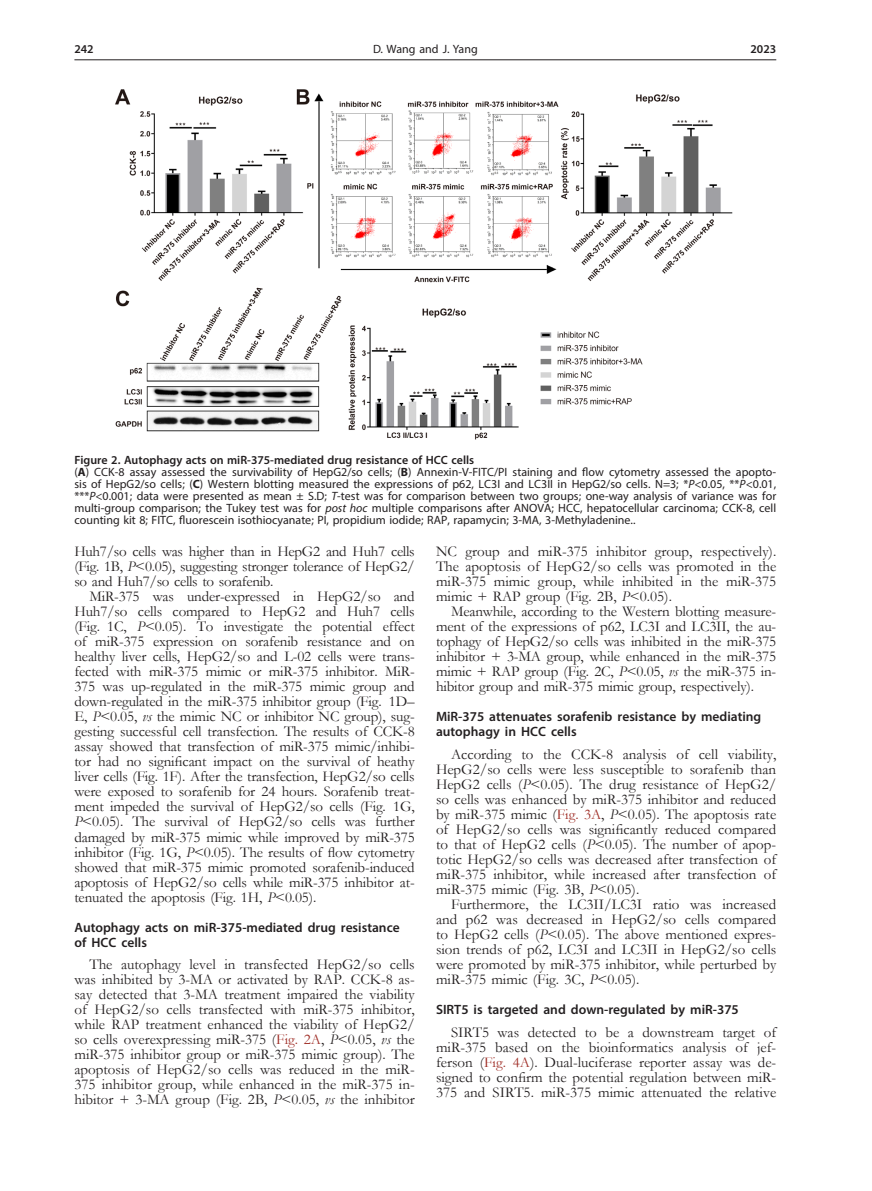
<style>
.page{position:relative;width:872px;height:1191px;background:#fff}
.page>*{position:absolute;margin:0;border:0;box-sizing:border-box;transform-origin:0 0}
.Body_tekst{font:15px/15px "Garamond";color:#231f20;text-align:justify}
.Tytul_2{font:600 13.5px/15px "Myriad Pro";color:#231f20}
.Figure_1{font:12px/12px "Myriad Pro";color:#231f20;text-align:justify}
.Figure{font:600 12px "Myriad Pro";color:#231f20}
.s1{font-weight:700}
.s2{font-style:italic}
.s3{color:#9f2d26}
</style>
<div class="page">
<hr style="left:74px;top:59px;width:702px;height:1px;background:#231f20">
<img style="left:115px;top:89px;width:618px;height:351px">
<p class="Figure" style="left:74px;top:42px;width:21px">242</p>
<p class="Figure_1" style="left:373px;top:43px;width:106px">D. Wang and J. Yang</p>
<p class="Figure" style="left:750px;top:42px;width:27px">2023</p>
<p class="Figure" style="left:74px;top:452px;width:401px">Figure 2. Autophagy acts on miR-375-mediated drug resistance of HCC cells</p>
<p class="Figure_1" style="left:74px;top:466px;width:703px">(<span class="s1">A</span>) CCK-8 assay assessed the survivability of HepG2/so cells; (<span class="s1">B</span>) Annexin-V-FITC/PI staining and flow cytometry assessed the apopto&shy;sis of HepG2/so cells; (<span class="s1">C</span>) Western blotting measured the expressions of p62, LC3I and LC3II in HepG2/so cells. N=3; *<span class="s2">P</span>&lt;0.05, **<span class="s2">P</span>&lt;0.01, ***<span class="s2">P</span>&lt;0.001; data were presented as mean ± S.D; <span class="s2">T</span>-test was for comparison between two groups; one-way analysis of variance was for multi-group comparison; the Tukey test was for <span class="s2">post hoc</span> multiple comparisons after ANOVA; HCC, hepatocellular carcinoma; CCK-8, cell counting kit 8; FITC, fluorescein isothiocyanate; PI, propidium iodide; RAP, rapamycin; 3-MA, 3-Methyladenine..</p>
<p class="Body_tekst" style="left:74px;top:544px;width:342px">Huh7/so cells was higher than in HepG2 and Huh7 cells (Fig. 1B, <span class="s2">P</span>&lt;0.05), suggesting stronger tolerance of HepG2/ so and Huh7/so cells to sorafenib.</p>
<p class="Body_tekst" style="left:74px;top:589px;width:342px;text-indent:15px">MiR-375 was under-expressed in HepG2/so and Huh7/so cells compared to HepG2 and Huh7 cells (Fig. 1C, <span class="s2">P</span>&lt;0.05). To investigate the potential effect of miR-375 expression on sorafenib resistance and on healthy liver cells, HepG2/so and L-02 cells were trans&shy;fected with miR-375 mimic or miR-375 inhibitor. MiR-375 was up-regulated in the miR-375 mimic group and down-regulated in the miR-375 inhibitor group (Fig. 1D– E, <span class="s2">P</span>&lt;0.05, <span class="s2">vs</span> the mimic NC or inhibitor NC group), sug&shy;gesting successful cell transfection. The results of CCK-8 assay showed that transfection of miR-375 mimic/inhibi&shy;tor had no significant impact on the survival of heathy liver cells (Fig. 1F). After the transfection, HepG2/so cells were exposed to sorafenib for 24 hours. Sorafenib treat&shy;ment impeded the survival of HepG2/so cells (Fig. 1G, <span class="s2">P</span>&lt;0.05). The survival of HepG2/so cells was further damaged by miR-375 mimic while improved by miR-375 inhibitor (Fig. 1G, <span class="s2">P</span>&lt;0.05). The results of flow cytometry showed that miR-375 mimic promoted sorafenib-induced apoptosis of HepG2/so cells while miR-375 inhibitor at&shy;tenuated the apoptosis (Fig. 1H, <span class="s2">P</span>&lt;0.05).</p>
<p class="Tytul_2" style="left:74px;top:919px;width:327px">Autophagy acts on miR-375-mediated drug resistance of HCC cells</p>
<p class="Body_tekst" style="left:74px;top:956px;width:342px;text-indent:15px">The autophagy level in transfected HepG2/so cells was inhibited by 3-MA or activated by RAP. CCK-8 as&shy;say detected that 3-MA treatment impaired the viability of HepG2/so cells transfected with miR-375 inhibitor, while RAP treatment enhanced the viability of HepG2/ so cells overexpressing miR-375 (<span class="s3">Fig. 2A</span>, <span class="s2">P</span>&lt;0.05, <span class="s2">vs</span> the miR-375 inhibitor group or miR-375 mimic group). The apoptosis of HepG2/so cells was reduced in the miR-375 inhibitor group, while enhanced in the miR-375 in&shy;hibitor + 3-MA group (Fig. 2B, <span class="s2">P</span>&lt;0.05, <span class="s2">vs</span> the inhibitor</p>
<p class="Body_tekst" style="left:436px;top:544px;width:342px">NC group and miR-375 inhibitor group, respectively).<br>The apoptosis of HepG2/so cells was promoted in the miR-375 mimic group, while inhibited in the miR-375 mimic + RAP group (Fig. 2B, <span class="s2">P</span>&lt;0.05).</p>
<p class="Body_tekst" style="left:436px;top:604px;width:342px;text-indent:15px">Meanwhile, according to the Western blotting measure&shy;ment of the expressions of p62, LC3I and LC3II, the au&shy;tophagy of HepG2/so cells was inhibited in the miR-375 inhibitor + 3-MA group, while enhanced in the miR-375 mimic + RAP group (Fig. 2C, <span class="s2">P</span>&lt;0.05, <span class="s2">vs</span> the miR-375 in&shy;hibitor group and miR-375 mimic group, respectively).</p>
<p class="Tytul_2" style="left:436px;top:709px;width:327px">MiR-375 attenuates sorafenib resistance by mediating autophagy in HCC cells</p>
<p class="Body_tekst" style="left:436px;top:746px;width:342px;text-indent:15px">According to the CCK-8 analysis of cell viability, HepG2/so cells were less susceptible to sorafenib than HepG2 cells (<span class="s2">P</span>&lt;0.05). The drug resistance of HepG2/ so cells was enhanced by miR-375 inhibitor and reduced by miR-375 mimic (<span class="s3">Fig. 3A</span>, <span class="s2">P</span>&lt;0.05). The apoptosis rate of HepG2/so cells was significantly reduced compared to that of HepG2 cells (<span class="s2">P</span>&lt;0.05). The number of apop&shy;totic HepG2/so cells was decreased after transfection of miR-375 inhibitor, while increased after transfection of miR-375 mimic (Fig. 3B, <span class="s2">P</span>&lt;0.05).</p>
<p class="Body_tekst" style="left:436px;top:896px;width:342px;text-indent:15px">Furthermore, the LC3II/LC3I ratio was increased and p62 was decreased in HepG2/so cells compared to HepG2 cells (<span class="s2">P</span>&lt;0.05). The above mentioned expres&shy;sion trends of p62, LC3I and LC3II in HepG2/so cells were promoted by miR-375 inhibitor, while perturbed by miR-375 mimic (Fig. 3C, <span class="s2">P</span>&lt;0.05).</p>
<p class="Tytul_2" style="left:436px;top:1001px;width:304px">SIRT5 is targeted and down-regulated by miR-375</p>
<p class="Body_tekst" style="left:436px;top:1024px;width:342px;text-indent:15px">SIRT5 was detected to be a downstream target of miR-375 based on the bioinformatics analysis of jef&shy;ferson (<span class="s3">Fig. 4A</span>). Dual-luciferase reporter assay was de&shy;signed to confirm the potential regulation between miR-375 and SIRT5. miR-375 mimic attenuated the relative</p>
</div>
